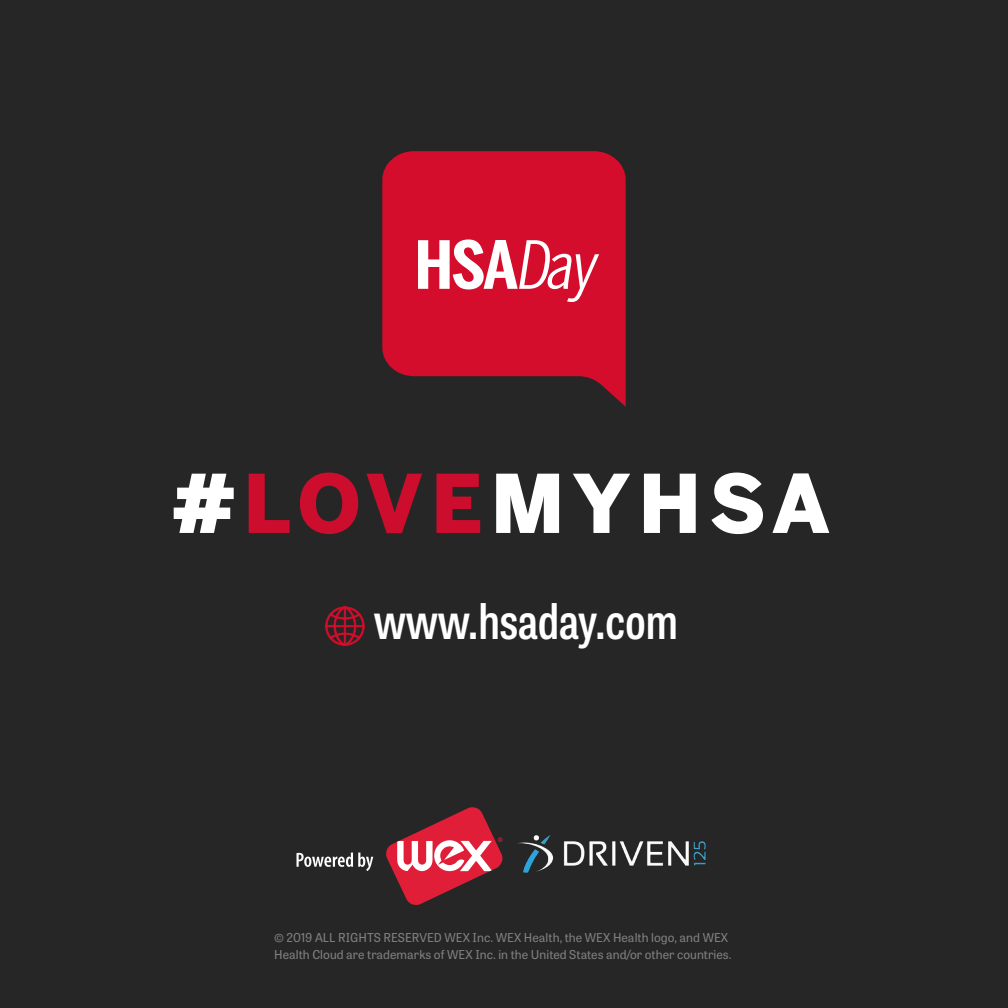
<style>
.page{position:relative;width:1008px;height:1008px;background:#262626}
.page>*{position:absolute;margin:0;border:0;box-sizing:border-box;transform-origin:0 0}
.t1{font:900 80.15px "Benton Sans";letter-spacing:.1em;color:#fff}
.t2{font:600 49px "Tablet Gothic Condensed";color:#fff}
.t3{font:12.25px/17.5px "Tablet Gothic";letter-spacing:.005em;color:#808080}
.s1{color:#cd0d2d}
</style>
<div class="page">
<svg style="left:382px;top:151px;width:244px;height:256px;background:#b8102a"></svg>
<svg style="left:418px;top:239px;width:181px;height:63px;background:#e26276"></svg>
<svg style="left:297px;top:853px;width:76px;height:18px"></svg>
<svg style="left:386px;top:807px;width:117px;height:98px"></svg>
<svg style="left:325px;top:606px;width:40px;height:40px"></svg>
<img style="left:517px;top:834px;width:189px;height:39px">
<h1 class="t1" style="left:172px;top:452px;width:659px">#<span class="s1">LOVE</span>MYHSA</h1>
<h2 class="t2" style="left:374px;top:588px;width:305px">www.hsaday.com</h2>
<p class="t3" style="left:274px;top:928px;width:459px">© 2019 ALL RIGHTS RESERVED WEX Inc. WEX Health, the WEX Health logo, and WEX<br>Health Cloud are trademarks of WEX Inc. in the United States and/or other countries.</p>
</div>
